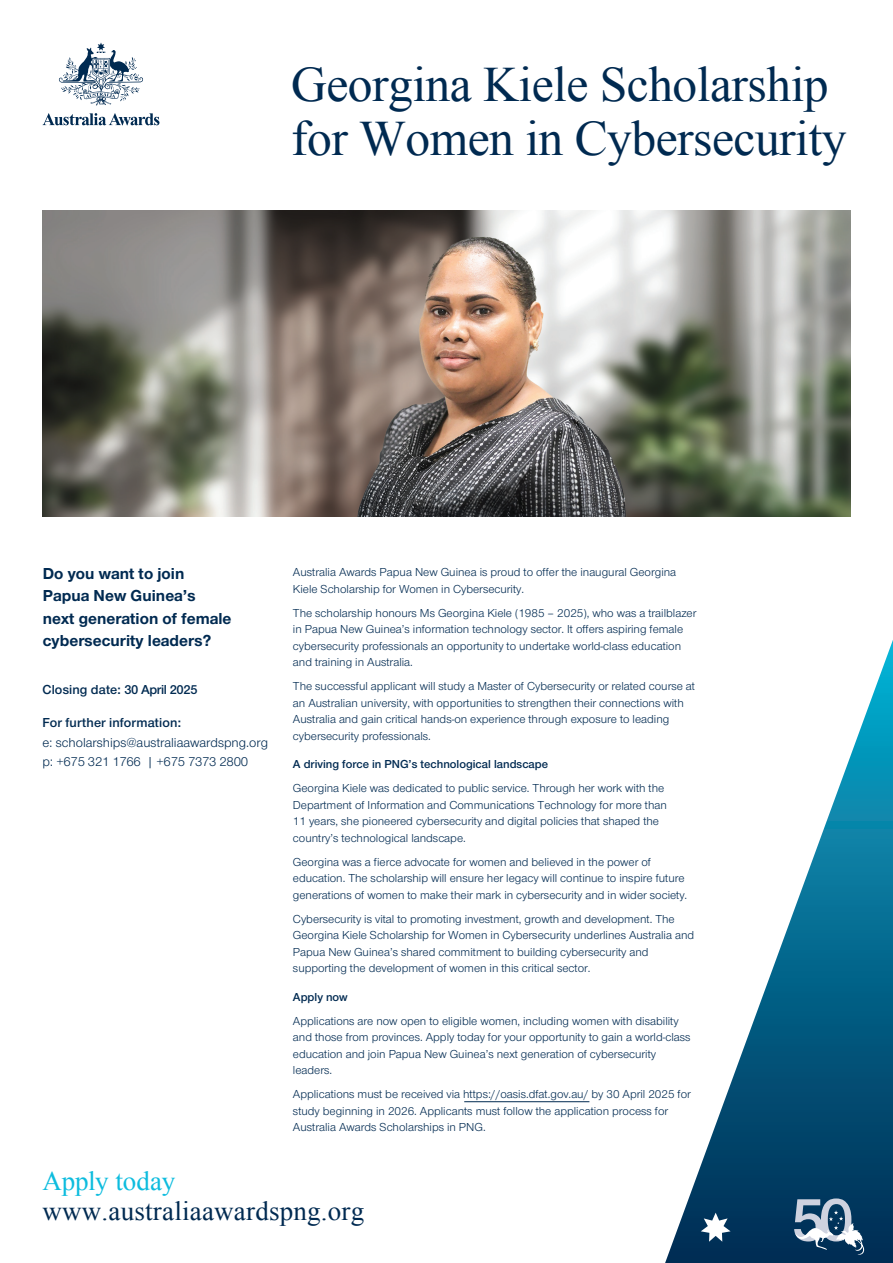
<style>
.page{position:relative;width:893px;height:1263px;background:#fff}
.page>*{position:absolute;margin:0;border:0;box-sizing:border-box;transform-origin:0 0}
.t1{font:49.5px/54px "Times New Roman";letter-spacing:-.01em;color:#002a51}
.t2{font:27px "Times New Roman";letter-spacing:.01em;color:#002a51}
.t3{font:27px "Times New Roman";letter-spacing:-.005em;color:#0dbcde}
.t4{font:700 16.5px/22.5px "Nimbus San Nov";letter-spacing:.005em;color:#002a51}
.t5{font:13.5px/19.5px "Nimbus San Nov";color:#002a51}
.t6{font:13.5px "Nimbus San Nov Sem Bol";letter-spacing:.005em;color:#002a51}
.t7{font:12px/16.5px "Nimbus San Nov";color:#002a51}
.t8{font:12px "Nimbus San Nov Sem Bol";color:#002a51}
</style>
<div class="page">
<svg style="left:59px;top:43px;width:84px;height:62px"></svg>
<svg style="left:43px;top:113px;width:116px;height:12px"></svg>
<svg style="left:665px;top:640px;width:228px;height:623px"></svg>
<svg style="left:701px;top:1213px;width:29px;height:29px"></svg>
<img style="left:43px;top:211px;width:807px;height:306px">
<svg style="left:794px;top:1198px;width:70px;height:57px;background:#587792"></svg>
<hr style="left:464px;top:1101px;width:125px;height:1px;background:#002a51">
<h1 class="t1" style="left:291px;top:56px;width:557px">Georgina Kiele Scholarship for Women in Cybersecurity</h1>
<h3 class="t4" style="left:43px;top:562px;width:190px">Do you want to join<br>Papua New Guinea’s<br>next generation of female cybersecurity leaders?</h3>
<p class="t6" style="left:43px;top:682px;width:157px">Closing date: 30 April 2025</p>
<p class="t6" style="left:43px;top:715px;width:140px">For further information:</p>
<p class="t5" style="left:43px;top:732px;width:227px">e: scholarships@australiaawardspng.org p: +675 321 1766 | +675 7373 2800</p>
<p class="t7" style="left:293px;top:564px;width:385px">Australia Awards Papua New Guinea is proud to offer the inaugural Georgina<br>Kiele Scholarship for Women in Cybersecurity.</p>
<p class="t7" style="left:293px;top:604px;width:405px">The scholarship honours Ms Georgina Kiele (1985 – 2025), who was a trailblazer in Papua New Guinea’s information technology sector. It offers aspiring female cybersecurity professionals an opportunity to undertake world-class education and training in Australia.</p>
<p class="t7" style="left:293px;top:678px;width:404px">The successful applicant will study a Master of Cybersecurity or related course at an Australian university, with opportunities to strengthen their connections with Australia and gain critical hands-on experience through exposure to leading cybersecurity professionals.</p>
<p class="t8" style="left:293px;top:757px;width:257px">A driving force in PNG’s technological landscape</p>
<p class="t7" style="left:293px;top:780px;width:375px">Georgina Kiele was dedicated to public service. Through her work with the Department of Information and Communications Technology for more than 11 years, she pioneered cybersecurity and digital policies that shaped the country’s technological landscape.</p>
<p class="t7" style="left:293px;top:853px;width:396px">Georgina was a fierce advocate for women and believed in the power of education. The scholarship will ensure her legacy will continue to inspire future generations of women to make their mark in cybersecurity and in wider society.</p>
<p class="t7" style="left:293px;top:910px;width:403px">Cybersecurity is vital to promoting investment, growth and development. The Georgina Kiele Scholarship for Women in Cybersecurity underlines Australia and Papua New Guinea’s shared commitment to building cybersecurity and supporting the development of women in this critical sector.</p>
<p class="t8" style="left:293px;top:989px;width:56px">Apply now</p>
<p class="t7" style="left:293px;top:1012px;width:399px">Applications are now open to eligible women, including women with disability and those from provinces. Apply today for your opportunity to gain a world-class education and join Papua New Guinea’s next generation of cybersecurity leaders.</p>
<p class="t7" style="left:293px;top:1086px;width:399px">Applications must be received via https://oasis.dfat.gov.au/ by 30 April 2025 for study beginning in 2026. Applicants must follow the application process for<br>Australia Awards Scholarships in PNG.</p>
<h2 class="t3" style="left:43px;top:1163px;width:134px">Apply today</h2>
<h2 class="t2" style="left:43px;top:1193px;width:323px">www.australiaawardspng.org</h2>
</div>
